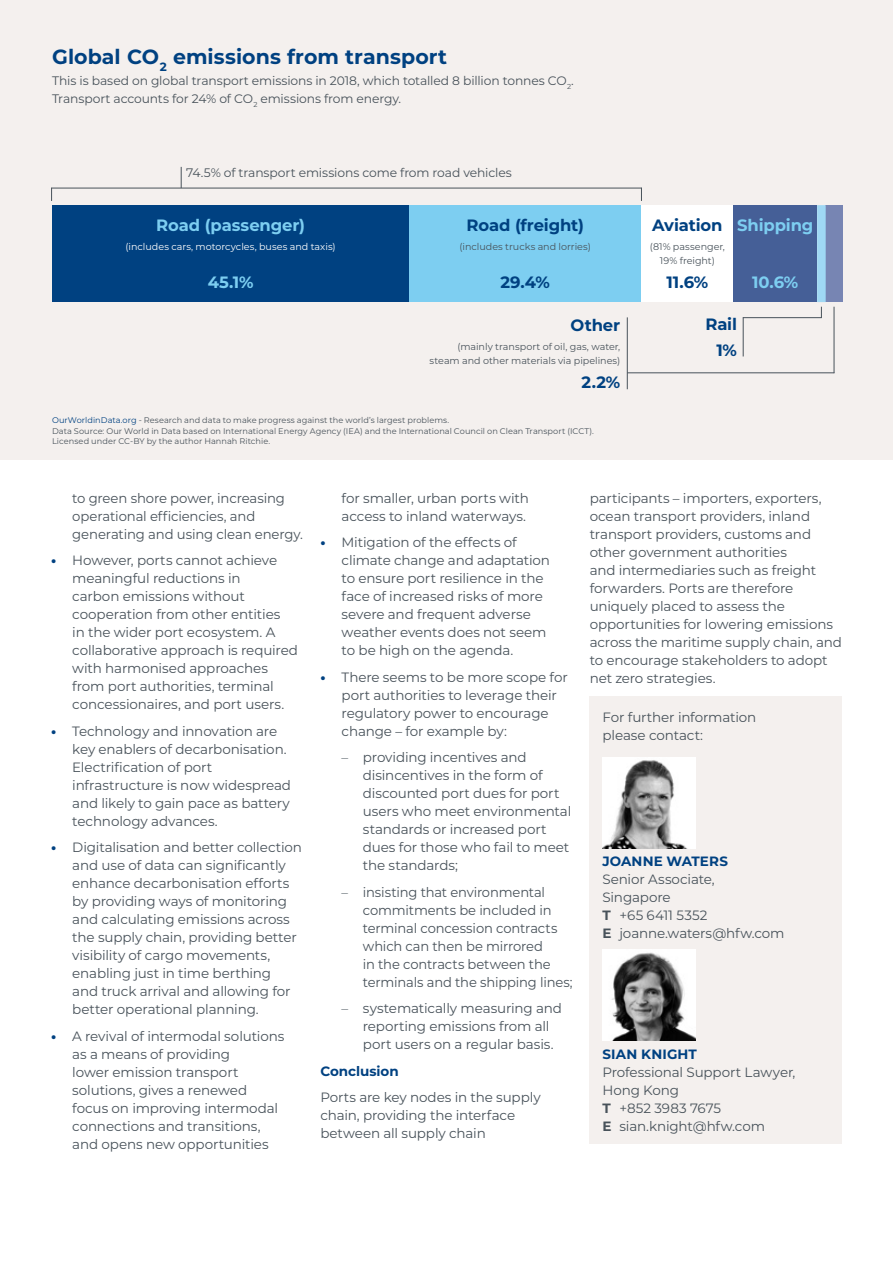
<style>
.page{position:relative;width:893px;height:1263px;background:#fff}
.page>*{position:absolute;margin:0;border:0;box-sizing:border-box;transform-origin:0 0}
.t1{font:700 20.55px "Montserrat";letter-spacing:.005em;color:#004181}
.t2{font:700 16.35px/26px "Montserrat";letter-spacing:-.01em;color:#004181;text-align:right}
.t3{font:700 16.35px "Montserrat";letter-spacing:-.005em;color:#7dcef1}
.t4{font:13.5px/18px "Montserrat";letter-spacing:-.01em;color:#48525a}
.t5{font:700 13.5px "Montserrat";letter-spacing:.01em;color:#004181}
.t6{font:12.3px/17.9px "Montserrat";letter-spacing:-.01em;color:#48525a}
.t7{font:9.6px/13.6px "Montserrat";color:#48525a;text-align:right}
.t8{font:9.6px "Montserrat";color:#fff}
.t9{font:8.25px/10.9px "Montserrat";letter-spacing:.005em;color:#48525a}
.s1{color:#004181}
.s2{font-weight:800;color:#004181}
.s3{font-weight:300}
.s4{font-weight:700}
</style>
<div class="page">
<div style="left:0;top:0;width:893px;height:459px;background:#f4f0ee"></div>
<hr style="left:743px;top:317px;width:79px;height:1px;background:#48525a">
<hr style="left:743px;top:317px;width:1px;height:39px;background:#48525a">
<hr style="left:627px;top:317px;width:1px;height:72px;background:#48525a">
<div style="left:733px;top:205px;width:84px;height:97px;background:#455f97"></div>
<div style="left:52px;top:205px;width:357px;height:97px;background:#004181"></div>
<div style="left:409px;top:205px;width:232px;height:97px;background:#7dcef1"></div>
<div style="left:641px;top:205px;width:92px;height:97px;background:#fff"></div>
<svg style="left:817px;top:205px;width:26px;height:113px;background:#92aacc"></svg>
<hr style="left:627px;top:372px;width:207px;height:1px;background:#48525a">
<hr style="left:834px;top:307px;width:1px;height:66px;background:#48525a">
<hr style="left:51px;top:188px;width:591px;height:1px;background:#48525a">
<svg style="left:51px;top:189px;width:1px;height:12px"></svg>
<svg style="left:641px;top:189px;width:1px;height:12px"></svg>
<svg style="left:181px;top:167px;width:1px;height:21px"></svg>
<div style="left:590px;top:696px;width:252px;height:448px;background:#f4f0ee"></div>
<img style="left:602px;top:757px;width:94px;height:91px">
<img style="left:602px;top:949px;width:94px;height:92px">
<h1 class="t1" style="left:52px;top:42px;width:397px">Global CO<sub>2</sub> emissions from transport</h1>
<p class="t6" style="left:52px;top:71px;width:523px">This is based on global transport emissions in 2018, which totalled 8 billion tonnes CO<sub>2</sub>.<br>Transport accounts for 24% of CO<sub>2</sub> emissions from energy.</p>
<p class="t6" style="left:186px;top:164px;width:327px">74.5% of transport emissions come from road vehicles</p>
<p class="t3" style="left:156px;top:213px;width:150px">Road (passenger)</p>
<p class="t8" style="left:126px;top:240px;width:212px">(includes cars, motorcycles, buses and taxis)</p>
<p class="t3" style="left:208px;top:271px;width:47px">45.1%</p>
<p class="t2" style="left:466px;top:211px;width:119px">Road (freight)</p>
<p class="t7" style="left:459px;top:240px;width:133px">(includes trucks and lorries)</p>
<p class="t2" style="left:500px;top:269px;width:51px">29.4%</p>
<p class="t2" style="left:571px;top:311px;width:51px">Other</p>
<p class="t7" style="left:430px;top:339px;width:192px">(mainly transport of oil, gas, water, steam and other materials via pipelines)</p>
<p class="t2" style="left:581px;top:368px;width:40px">2.2%</p>
<p class="t9" style="left:52px;top:414px;width:543px"><span class="s1">OurWorldinData.org</span> - Research and data to make progress against the world’s largest problems.<br>Data Source: Our World in Data based on International Energy Agency (IEA) and the International Council on Clean Transport (ICCT).<br>Licensed under CC-BY by the author Hannah Ritchie.</p>
<p class="t2" style="left:652px;top:211px;width:72px">Aviation</p>
<p class="t7" style="left:650px;top:240px;width:76px;text-align:center">(81% passenger,<br>19% freight)</p>
<p class="t2" style="left:667px;top:269px;width:43px">11.6%</p>
<p class="t3" style="left:737px;top:213px;width:78px">Shipping</p>
<p class="t3" style="left:752px;top:271px;width:48px">10.6%</p>
<p class="t2" style="left:705px;top:310px;width:33px">Rail<br>1%</p>
<p class="t4" style="left:72px;top:488px;width:232px">to green shore power, increasing operational efficiencies, and generating and using clean energy.</p>
<p class="t4" style="left:72px;top:551px;width:227px;text-indent:-21px"><span class="s2">•</span> However, ports cannot achieve meaningful reductions in<br>carbon emissions without cooperation from other entities<br>in the wider port ecosystem. A collaborative approach is required with harmonised approaches from port authorities, terminal concessionaires, and port users.</p>
<p class="t4" style="left:72px;top:721px;width:220px;text-indent:-21px"><span class="s2">•</span> Technology and innovation are key enablers of decarbonisation.<br>Electrification of port infrastructure is now widespread and likely to gain pace as battery technology advances.</p>
<p class="t4" style="left:72px;top:838px;width:231px;text-indent:-21px"><span class="s2">•</span> Digitalisation and better collection and use of data can significantly enhance decarbonisation efforts by providing ways of monitoring and calculating emissions across the supply chain, providing better visibility of cargo movements, enabling just in time berthing<br>and truck arrival and allowing for better operational planning.</p>
<p class="t4" style="left:72px;top:1026px;width:214px;text-indent:-21px"><span class="s2">•</span> A revival of intermodal solutions as a means of providing<br>lower emission transport solutions, gives a renewed focus on improving intermodal connections and transitions, and opens new opportunities</p>
<p class="t4" style="left:342px;top:488px;width:189px">for smaller, urban ports with access to inland waterways.</p>
<p class="t4" style="left:342px;top:533px;width:210px;text-indent:-21px"><span class="s2">•</span> Mitigation of the effects of climate change and adaptation to ensure port resilience in the face of increased risks of more severe and frequent adverse weather events does not seem to be high on the agenda.</p>
<p class="t4" style="left:342px;top:667px;width:228px;text-indent:-21px"><span class="s2">•</span> There seems to be more scope for port authorities to leverage their regulatory power to encourage change – for example by:</p>
<p class="t4" style="left:363px;top:748px;width:210px;text-indent:-21px"><span class="s3">–</span> providing incentives and disincentives in the form of discounted port dues for port users who meet environmental standards or increased port dues for those who fail to meet the standards;</p>
<p class="t4" style="left:363px;top:882px;width:211px;text-indent:-21px"><span class="s3">–</span> insisting that environmental commitments be included in terminal concession contracts which can then be mirrored<br>in the contracts between the terminals and the shipping lines;</p>
<p class="t4" style="left:363px;top:999px;width:201px;text-indent:-21px"><span class="s3">–</span> systematically measuring and reporting emissions from all port users on a regular basis.</p>
<p class="t5" style="left:320px;top:1061px;width:80px">Conclusion</p>
<p class="t4" style="left:320px;top:1088px;width:222px">Ports are key nodes in the supply chain, providing the interface between all supply chain</p>
<p class="t4" style="left:590px;top:488px;width:254px">participants – importers, exporters, ocean transport providers, inland transport providers, customs and other government authorities<br>and intermediaries such as freight forwarders. Ports are therefore uniquely placed to assess the opportunities for lowering emissions across the maritime supply chain, and to encourage stakeholders to adopt net zero strategies.</p>
<p class="t4" style="left:602px;top:708px;width:155px">For further information please contact:</p>
<p class="t5" style="left:602px;top:852px;width:127px">JOANNE WATERS</p>
<p class="t4" style="left:602px;top:870px;width:184px">Senior Associate,<br>Singapore<br><span class="s4">T</span> +65 6411 5352<br><span class="s4">E</span> joanne.waters@hfw.com</p>
<p class="t5" style="left:602px;top:1044px;width:96px">SIAN KNIGHT</p>
<p class="t4" style="left:602px;top:1063px;width:194px">Professional Support Lawyer,<br>Hong Kong<br><span class="s4">T</span> +852 3983 7675<br><span class="s4">E</span> sian.knight@hfw.com</p>
</div>
